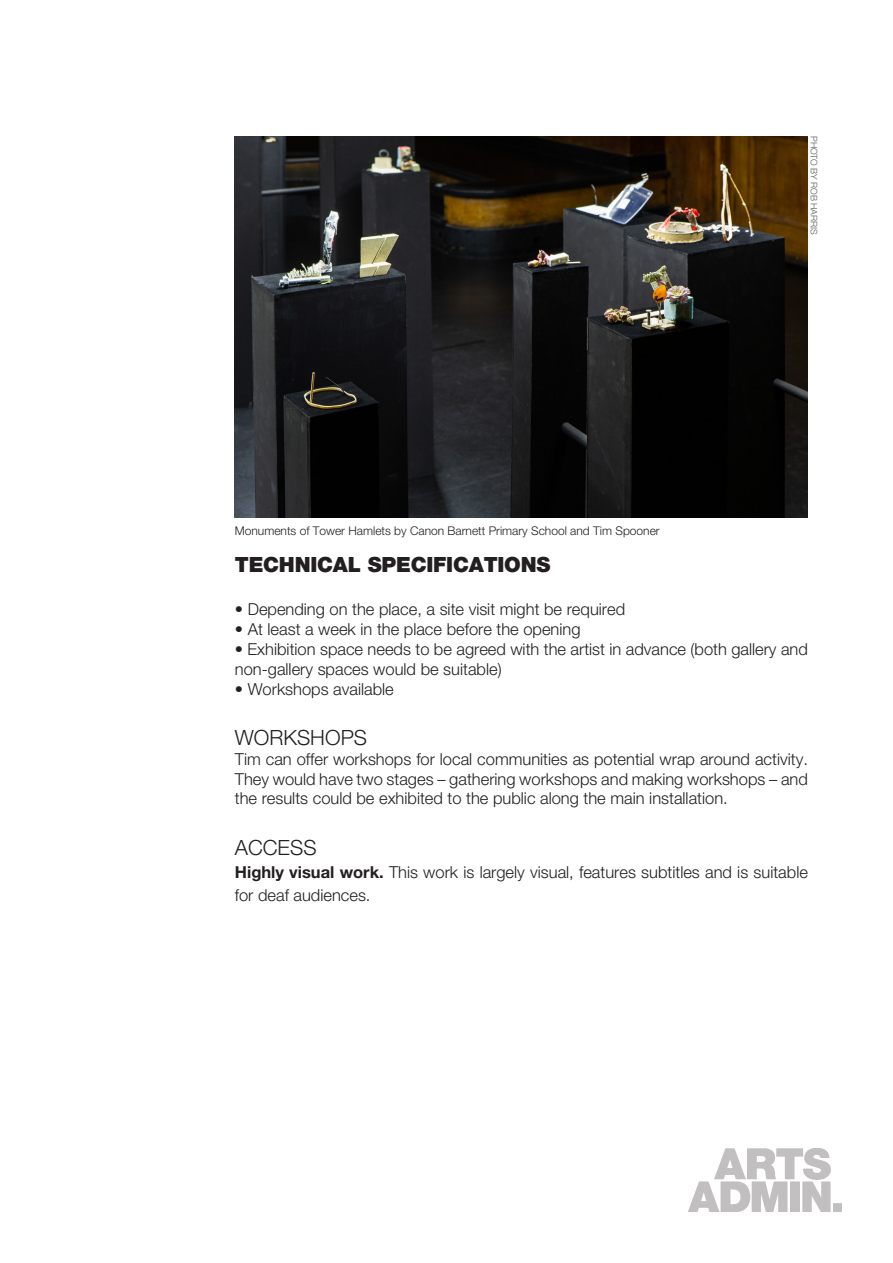
<style>
.page{position:relative;width:893px;height:1263px;background:#fff}
.page>*{position:absolute;margin:0;border:0;box-sizing:border-box;transform-origin:0 0}
.Intro_Body{font:900 21px "Helvetica Neue CELT";letter-spacing:-.01em;color:#231f20}
.Intro_Body-2{font:300 21px "Helvetica Neue CELT";color:#231f20}
.Intro_Body-3{font:300 16.5px/19.8px "Helvetica Neue CELT";color:#231f20}
.Intro_Body-4{font:300 12px "Helvetica Neue CELT";color:#231f20}
.Project_Header2{font:300 9px "Helvetica Neue CELT";letter-spacing:-.01em;color:#57585a}
.s1{font-weight:700}
</style>
<div class="page">
<img style="left:689px;top:1148px;width:153px;height:63px">
<img style="left:235px;top:136px;width:573px;height:382px">
<p class="Intro_Body-4" style="left:235px;top:524px;width:426px">Monuments of Tower Hamlets by Canon Barnett Primary School and Tim Spooner</p>
<p class="Project_Header2" style="left:820px;top:136px;width:100px;rotate:90deg">PHOTO BY ROB HARRIS</p>
<p class="Intro_Body" style="left:235px;top:552px;width:317px">TECHNICAL SPECIFICATIONS</p>
<p class="Intro_Body-3" style="left:235px;top:599px;width:392px">• Depending on the place, a site visit might be required</p>
<p class="Intro_Body-3" style="left:235px;top:619px;width:347px">• At least a week in the place before the opening</p>
<p class="Intro_Body-3" style="left:235px;top:639px;width:575px">• Exhibition space needs to be agreed with the artist in advance (both gallery and non-gallery spaces would be suitable)</p>
<p class="Intro_Body-3" style="left:235px;top:679px;width:160px">• Workshops available</p>
<p class="Intro_Body-2" style="left:235px;top:725px;width:134px">WORKSHOPS</p>
<p class="Intro_Body-3" style="left:235px;top:749px;width:575px;text-align:justify">Tim can offer workshops for local communities as potential wrap around activity.<br>They would have two stages – gathering workshops and making workshops – and the results could be exhibited to the public along the main installation.</p>
<p class="Intro_Body-2" style="left:235px;top:834px;width:83px">ACCESS</p>
<p class="Intro_Body-3" style="left:235px;top:860px;width:575px;line-height:23.1px"><span class="s1">Highly visual work.</span> This work is largely visual, features subtitles and is suitable for deaf audiences.</p>
</div>
